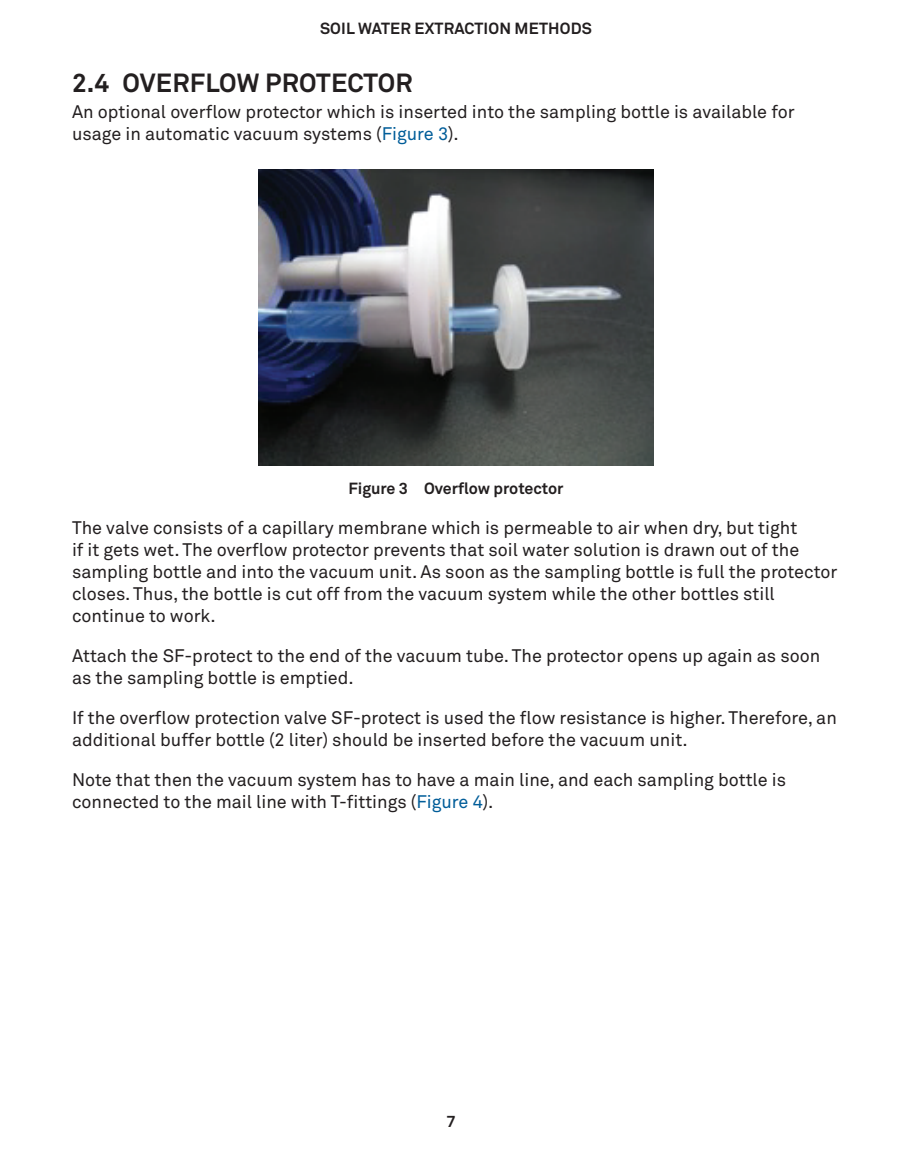
<style>
.page{position:relative;width:900px;height:1152px;background:#fff}
.page>*{position:absolute;margin:0;border:0;box-sizing:border-box;transform-origin:0 0}
.t1{font:700 26px "Akkurat Pro";letter-spacing:.01em;color:#231f20}
.BodyTxt{font:18px/22px "Akkurat Pro";color:#231f20}
.BodyTxtFirst{font:18px/22px "Akkurat Pro";color:#231f20}
.t2{font:700 16px "Akkurat Pro";color:#231f20}
.s1{color:#005d99}
</style>
<div class="page">
<img style="left:258px;top:169px;width:396px;height:296px">
<p class="t2" style="left:320px;top:18px;width:273px">SOIL WATER EXTRACTION METHODS</p>
<p class="t1" style="left:72px;top:67px;width:342px">2.4 OVERFLOW PROTECTOR</p>
<p class="BodyTxtFirst" style="left:72px;top:101px;width:724px">An optional overflow protector which is inserted into the sampling bottle is available for usage in automatic vacuum systems (<span class="s1">Figure 3</span>).</p>
<p class="t2" style="left:348px;top:479px;width:217px">Figure 3 Overflow protector</p>
<p class="BodyTxt" style="left:72px;top:517px;width:767px">The valve consists of a capillary membrane which is permeable to air when dry, but tight<br>if it gets wet. The overflow protector prevents that soil water solution is drawn out of the sampling bottle and into the vacuum unit. As soon as the sampling bottle is full the protector closes. Thus, the bottle is cut off from the vacuum system while the other bottles still continue to work.</p>
<p class="BodyTxt" style="left:72px;top:645px;width:750px">Attach the SF-protect to the end of the vacuum tube. The protector opens up again as soon as the sampling bottle is emptied.</p>
<p class="BodyTxt" style="left:72px;top:707px;width:766px">If the overflow protection valve SF-protect is used the flow resistance is higher. Therefore, an additional buffer bottle (2 liter) should be inserted before the vacuum unit.</p>
<p class="BodyTxt" style="left:72px;top:769px;width:716px">Note that then the vacuum system has to have a main line, and each sampling bottle is connected to the mail line with T-fittings (<span class="s1">Figure 4</span>).</p>
<p class="t2" style="left:446px;top:1111px;width:11px">7</p>
</div>
